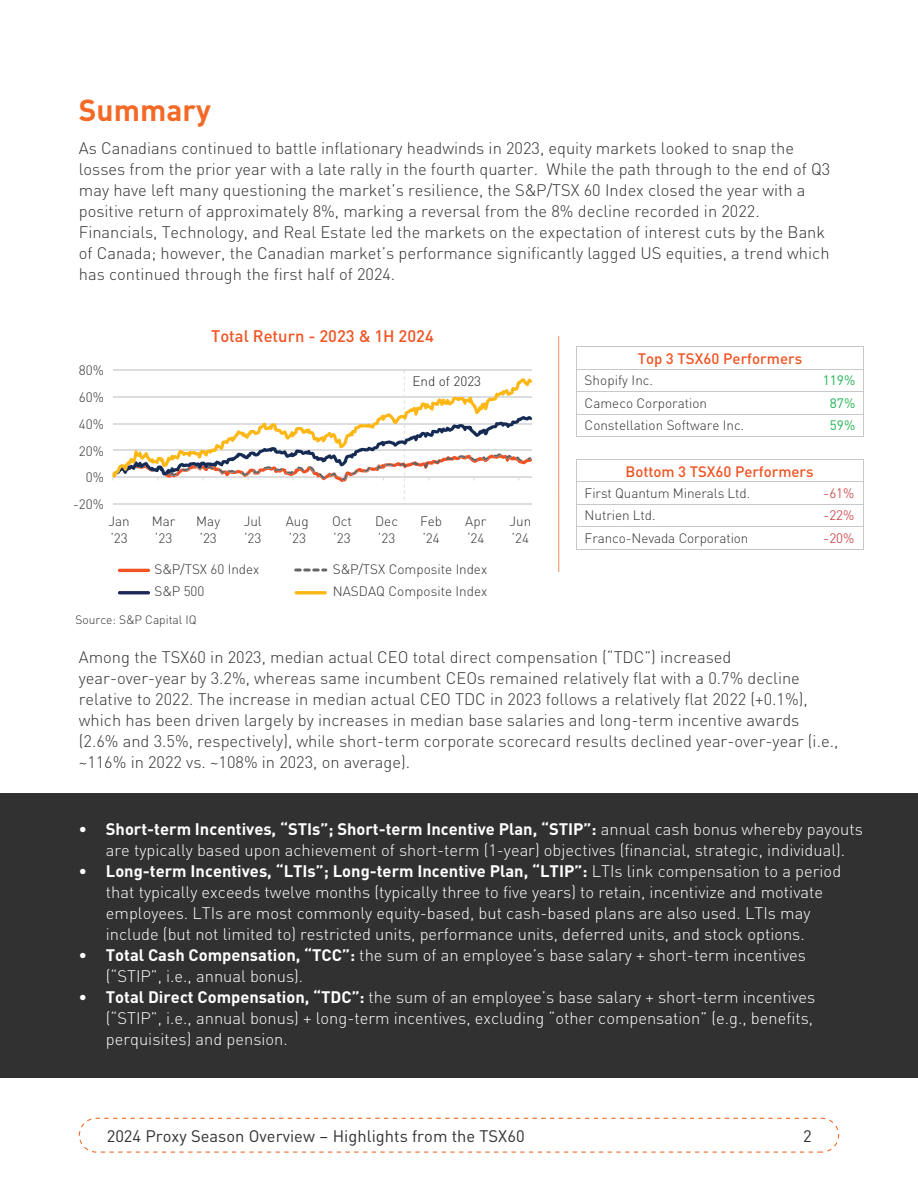
<style>
.page{position:relative;width:918px;height:1188px;background:#fff}
.page>*{position:absolute;margin:0;border:0;box-sizing:border-box;transform-origin:0 0}
.t1{font:700 30px "DIN Pro";color:#f36925}
.t2{font:300 16.5px/21px "DIN Pro";color:#313131}
.t3{font:300 16.5px/21px "DIN Pro";color:#fff;text-align:center}
.t4{font:16.5px "DIN Pro";color:#313131}
.t5{font:500 16.5px "DIN Pro";color:#f05322}
.t6{font:500 15px "DIN Pro";letter-spacing:-.005em;color:#f05322}
.t7{font:300 13.5px/16.2px "DIN Pro";color:#313131}
.t8{font:300 13.5px "DIN Pro";color:#c02025}
.t9{font:13.5px "DIN Pro";color:#1fb04f}
.t10{font:300 13.5px "DIN Pro";color:#231f20}
.t11{font:300 12px "DIN Pro";color:#313131}
.s1{font-weight:700}
</style>
<div class="page">
<div style="left:0;top:793px;width:918px;height:285px;background:#313131"></div>
<hr style="left:577px;top:346px;width:286px;height:1px;background:#c7c8ca">
<hr style="left:577px;top:369px;width:218px;height:1px;background:#c7c8ca">
<hr style="left:795px;top:369px;width:68px;height:1px;background:#c7c8ca">
<hr style="left:577px;top:391px;width:218px;height:1px;background:#c7c8ca">
<hr style="left:795px;top:391px;width:68px;height:1px;background:#c7c8ca">
<hr style="left:577px;top:414px;width:218px;height:1px;background:#c7c8ca">
<hr style="left:795px;top:414px;width:68px;height:1px;background:#c7c8ca">
<svg style="left:576px;top:346px;width:2px;height:91px"></svg>
<hr style="left:578px;top:436px;width:217px;height:1px;background:#c7c8ca">
<hr style="left:795px;top:436px;width:68px;height:1px;background:#c7c8ca">
<svg style="left:863px;top:346px;width:1px;height:91px"></svg>
<hr style="left:578px;top:459px;width:217px;height:1px;background:#c7c8ca">
<hr style="left:795px;top:459px;width:68px;height:1px;background:#c7c8ca">
<hr style="left:577px;top:481px;width:218px;height:1px;background:#c7c8ca">
<hr style="left:795px;top:481px;width:68px;height:1px;background:#c7c8ca">
<hr style="left:577px;top:504px;width:218px;height:1px;background:#c7c8ca">
<hr style="left:795px;top:504px;width:68px;height:1px;background:#c7c8ca">
<hr style="left:577px;top:526px;width:218px;height:1px;background:#c7c8ca">
<hr style="left:795px;top:526px;width:68px;height:1px;background:#c7c8ca">
<svg style="left:576px;top:459px;width:2px;height:91px"></svg>
<hr style="left:577px;top:549px;width:218px;height:1px;background:#c7c8ca">
<hr style="left:794px;top:549px;width:69px;height:1px;background:#c7c8ca">
<svg style="left:863px;top:459px;width:1px;height:91px"></svg>
<hr style="left:558px;top:336px;width:1px;height:236px;background:#f36925">
<hr style="left:113px;top:370px;width:419px;height:1px;background:#dcdddf">
<svg style="left:112px;top:371px;width:420px;height:134px"></svg>
<hr style="left:118px;top:569px;width:32px;height:3px;background:#f05322;border-radius:2px">
<hr style="left:118px;top:591px;width:32px;height:3px;background:#1d275b;border-radius:2px">
<hr style="left:295px;top:591px;width:32px;height:3px;background:#fcb715;border-radius:2px">
<svg style="left:296px;top:568px;width:30px;height:4px"></svg>
<div style="left:79px;top:1118px;width:760px;height:35px;border:1px dashed #f36824;border-radius:17px"></div>
<h1 class="t1" style="left:79px;top:90px;width:133px">Summary</h1>
<p class="t2" style="left:79px;top:137px;width:753px">As Canadians continued to battle inflationary headwinds in 2023, equity markets looked to snap the losses from the prior year with a late rally in the fourth quarter. While the path through to the end of Q3 may have left many questioning the market’s resilience, the S&amp;P/TSX 60 Index closed the year with a positive return of approximately 8%, marking a reversal from the 8% decline recorded in 2022.<br>Financials, Technology, and Real Estate led the markets on the expectation of interest cuts by the Bank of Canada; however, the Canadian market’s performance significantly lagged US equities, a trend which has continued through the first half of 2024.</p>
<p class="t7" style="left:79px;top:361px;width:27px">80%</p>
<p class="t7" style="left:79px;top:388px;width:27px">60%</p>
<p class="t7" style="left:79px;top:415px;width:27px">40%</p>
<p class="t7" style="left:79px;top:442px;width:27px">20%</p>
<p class="t7" style="left:86px;top:468px;width:20px">0%</p>
<p class="t7" style="left:73px;top:495px;width:32px">-20%</p>
<p class="t5" style="left:211px;top:323px;width:224px">Total Return - 2023 &amp; 1H 2024</p>
<p class="t10" style="left:413px;top:371px;width:70px">End of 2023</p>
<p class="t7" style="left:108px;top:513px;width:23px">Jan ‘23</p>
<p class="t7" style="left:152px;top:513px;width:25px">Mar ‘23</p>
<p class="t7" style="left:196px;top:513px;width:25px">May ‘23</p>
<p class="t7" style="left:244px;top:513px;width:20px">Jul ‘23</p>
<p class="t7" style="left:286px;top:513px;width:24px">Aug ‘23</p>
<p class="t7" style="left:332px;top:513px;width:21px">Oct ‘23</p>
<p class="t7" style="left:375px;top:513px;width:24px">Dec ‘23</p>
<p class="t7" style="left:420px;top:513px;width:24px">Feb ‘24</p>
<p class="t7" style="left:465px;top:513px;width:22px">Apr ‘24</p>
<p class="t7" style="left:509px;top:513px;width:23px">Jun ‘24</p>
<p class="t7" style="left:154px;top:560px;width:107px">S&amp;P/TSX 60 Index</p>
<p class="t7" style="left:333px;top:560px;width:156px">S&amp;P/TSX Composite Index</p>
<p class="t7" style="left:154px;top:582px;width:51px">S&amp;P 500</p>
<p class="t7" style="left:333px;top:582px;width:156px">NASDAQ Composite Index</p>
<p class="t11" style="left:75px;top:611px;width:123px">Source: S&amp;P Capital IQ</p>
<p class="t6" style="left:638px;top:347px;width:166px">Top 3 TSX60 Performers</p>
<p class="t7" style="left:585px;top:371px;width:70px">Shopify Inc.</p>
<p class="t9" style="left:823px;top:370px;width:34px">119%</p>
<p class="t7" style="left:585px;top:394px;width:124px">Cameco Corporation</p>
<p class="t9" style="left:830px;top:392px;width:27px">87%</p>
<p class="t7" style="left:585px;top:416px;width:161px">Constellation Software Inc.</p>
<p class="t9" style="left:830px;top:415px;width:27px">59%</p>
<p class="t6" style="left:626px;top:460px;width:190px">Bottom 3 TSX60 Performers</p>
<p class="t7" style="left:585px;top:484px;width:167px">First Quantum Minerals Ltd.</p>
<p class="t8" style="left:824px;top:483px;width:32px">-61%</p>
<p class="t7" style="left:585px;top:506px;width:73px">Nutrien Ltd.</p>
<p class="t8" style="left:824px;top:505px;width:32px">-22%</p>
<p class="t7" style="left:585px;top:529px;width:165px">Franco-Nevada Corporation</p>
<p class="t8" style="left:824px;top:528px;width:32px">-20%</p>
<p class="t2" style="left:79px;top:645px;width:761px">Among the TSX60 in 2023, median actual CEO total direct compensation (“TDC”) increased year-over-year by 3.2%, whereas same incumbent CEOs remained relatively flat with a 0.7% decline relative to 2022. The increase in median actual CEO TDC in 2023 follows a relatively flat 2022 (+0.1%), which has been driven largely by increases in median base salaries and long-term incentive awards (2.6% and 3.5%, respectively), while short-term corporate scorecard results declined year-over-year (i.e., ~116% in 2022 vs. ~108% in 2023, on average).</p>
<p class="t3" style="left:79px;top:818px;width:785px"><span class="s1">• Short-term Incentives, “STIs”; Short-term Incentive Plan, “STIP”:</span> annual cash bonus whereby payouts are typically based upon achievement of short-term (1-year) objectives (financial, strategic, individual).</p>
<p class="t3" style="left:79px;top:860px;width:764px"><span class="s1">• Long-term Incentives, “LTIs”; Long-term Incentive Plan, “LTIP”:</span> LTIs link compensation to a period that typically exceeds twelve months (typically three to five years) to retain, incentivize and motivate employees. LTIs are most commonly equity-based, but cash-based plans are also used. LTIs may<br>include (but not limited to) restricted units, performance units, deferred units, and stock options.</p>
<p class="t3" style="left:106px;top:944px;width:702px;text-align:left;text-indent:-27px"><span class="s1">• Total Cash Compensation, “TCC”:</span> the sum of an employee’s base salary + short-term incentives (“STIP”, i.e., annual bonus).</p>
<p class="t3" style="left:106px;top:986px;width:711px;text-align:left;text-indent:-27px"><span class="s1">• Total Direct Compensation, “TDC”:</span> the sum of an employee’s base salary + short-term incentives (“STIP”, i.e., annual bonus) + long-term incentives, excluding “other compensation” (e.g., benefits, perquisites) and pension.</p>
<p class="t4" style="left:107px;top:1123px;width:419px">2024 Proxy Season Overview – Highlights from the TSX60</p>
<p class="t4" style="left:803px;top:1123px;width:10px">2</p>
</div>
